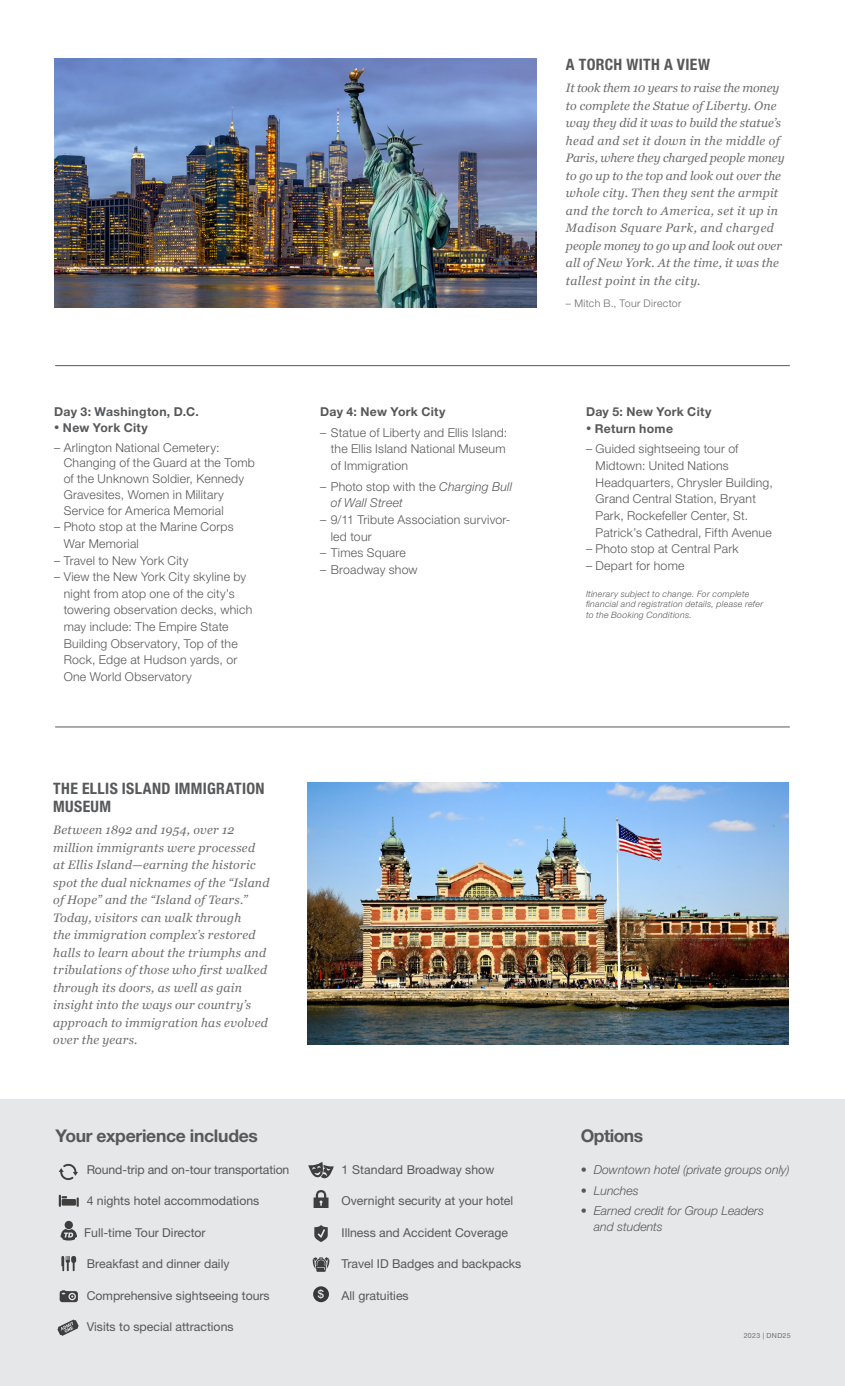
<style>
.page{position:relative;width:845px;height:1386px;background:#fff}
.page>*{position:absolute;margin:0;border:0;box-sizing:border-box;transform-origin:0 0}
._07_pfi_head{font:700 17.5px "Helvetica Neue LT Std";letter-spacing:-.015em;color:#57585a}
._07_pfi_text{font:700 17.5px "Helvetica Neue LT Std";letter-spacing:-.03em;color:#57585a}
.t1{font:700 condensed 15.75px/17.5px "Helvetica Neue LT Std";letter-spacing:.02em;color:#57585a}
.t2{font:italic 12.25px/17.5px "Georgia";letter-spacing:.02em;color:#6c6d70}
._07_tour_text_sites_bulleted{font:300 12.25px/16.6px "Helvetica Neue LT Std";letter-spacing:.02em;color:#57585a}
._07_pfi_text-2{font:12.25px "Helvetica Neue LT Std";color:#57585a}
._07_pfi_head-2{font:12.25px "Helvetica Neue LT Std";color:#57585a}
._07_pfi_text-3{font:italic 300 12.25px/15.8px "Helvetica Neue LT Std";color:#57585a}
._07_tour_text_sites_bulleted-2{font:700 12.25px "Helvetica Neue LT Std";letter-spacing:.025em;color:#57585a}
._07_tour_text_sites_bulleted-3{font:italic 300 12.25px/16.6px "Helvetica Neue LT Std";letter-spacing:.015em;color:#57585a}
.t3{font:500 11.2px "Helvetica Neue LT Std";color:#fff}
.t4{font:300 10.5px "Helvetica Neue LT Std";letter-spacing:.035em;color:#6c6d70}
._07_tour_text_sites_bulleted-4{font:italic 300 8.75px/10.5px "Helvetica Neue LT Std";letter-spacing:.03em;color:#57585a}
.t5{font:7px "Helvetica Neue LT Std";letter-spacing:.05em;color:#6c6d70}
.s1{font-size:10.5px}
.s2{font-style:normal}
</style>
<div class="page">
<hr style="left:55px;top:365px;width:734px;height:1px;background:#57585a">
<hr style="left:55px;top:727px;width:734px;height:1px;background:#57585a">
<img style="left:54px;top:58px;width:482px;height:249px">
<div style="left:0;top:1099px;width:844px;height:287px;background:#e6e7e9"></div>
<img style="left:307px;top:782px;width:481px;height:262px">
<svg style="left:59px;top:1164px;width:19px;height:16px"></svg>
<div style="left:62px;top:1199px;width:14px;height:7px;background:#3e3e3f"></div>
<svg style="left:59px;top:1195px;width:8px;height:12px"></svg>
<svg style="left:77px;top:1198px;width:2px;height:9px"></svg>
<div style="left:65px;top:1221px;width:8px;height:8px;background:#3e3e3f;border-radius:50%"></div>
<svg style="left:60px;top:1229px;width:17px;height:12px"></svg>
<svg style="left:61px;top:1256px;width:15px;height:15px"></svg>
<svg style="left:60px;top:1290px;width:18px;height:12px"></svg>
<svg style="left:313px;top:1190px;width:15px;height:18px"></svg>
<svg style="left:312px;top:1257px;width:17px;height:15px"></svg>
<svg style="left:313px;top:1286px;width:16px;height:16px"></svg>
<svg style="left:57px;top:1319px;width:22px;height:17px"></svg>
<svg style="left:308px;top:1162px;width:25px;height:17px"></svg>
<svg style="left:314px;top:1225px;width:13px;height:17px"></svg>
<p class="_07_tour_text_sites_bulleted-2" style="left:54px;top:404px;width:146px">Day 3: Washington, D.C.</p>
<p class="_07_tour_text_sites_bulleted-2" style="left:54px;top:420px;width:95px"><span class="s1">•</span> New York City</p>
<p class="_07_tour_text_sites_bulleted" style="left:64px;top:439px;width:193px;line-height:15.8px;text-indent:-10px">– Arlington National Cemetery:<br>Changing of the Guard at the Tomb of the Unknown Soldier, Kennedy<br>Gravesites, Women in Military<br>Service for America Memorial</p>
<p class="_07_tour_text_sites_bulleted" style="left:64px;top:518px;width:171px;text-indent:-10px">– Photo stop at the Marine Corps<br>War Memorial</p>
<p class="_07_tour_text_sites_bulleted" style="left:54px;top:552px;width:136px">– Travel to New York City</p>
<p class="_07_tour_text_sites_bulleted" style="left:64px;top:568px;width:190px;text-indent:-10px">– View the New York City skyline by night from atop one of the city’s towering observation decks, which may include: The Empire State<br>Building Observatory, Top of the<br>Rock, Edge at Hudson yards, or<br>One World Observatory</p>
<p class="_07_tour_text_sites_bulleted-2" style="left:320px;top:404px;width:127px">Day 4: New York City</p>
<p class="_07_tour_text_sites_bulleted" style="left:331px;top:424px;width:178px;text-indent:-11px">– Statue of Liberty and Ellis Island: the Ellis Island National Museum of Immigration</p>
<p class="_07_tour_text_sites_bulleted-3" style="left:331px;top:478px;width:183px;text-indent:-11px"><span class="s2">– Photo stop with the</span> Charging Bull of Wall Street</p>
<p class="_07_tour_text_sites_bulleted" style="left:331px;top:511px;width:181px;text-indent:-11px">– 9/11 Tribute Association survivor&shy;led tour</p>
<p class="_07_tour_text_sites_bulleted" style="left:320px;top:544px;width:87px">– Times Square</p>
<p class="_07_tour_text_sites_bulleted" style="left:320px;top:561px;width:99px">– Broadway show</p>
<p class="t1" style="left:53px;top:780px;width:213px">THE ELLIS ISLAND IMMIGRATION<br>MUSEUM</p>
<p class="t2" style="left:53px;top:821px;width:217px">Between 1892 and 1954, over 12 million immigrants were processed at Ellis Island—earning the historic spot the dual nicknames of the “Island of Hope” and the “Island of Tears.” Today, visitors can walk through<br>the immigration complex’s restored halls to learn about the triumphs and tribulations of those who first walked through its doors, as well as gain insight into the ways our country’s approach to immigration has evolved over the years.</p>
<p class="_07_pfi_head" style="left:55px;top:1125px;width:204px">Your experience includes</p>
<p class="_07_pfi_head-2" style="left:87px;top:1162px;width:204px">Round-trip and on-tour transportation</p>
<p class="_07_pfi_head-2" style="left:87px;top:1194px;width:174px">4 nights hotel accommodations</p>
<p class="_07_pfi_head-2" style="left:84px;top:1225px;width:123px">Full-time Tour Director</p>
<p class="_07_pfi_text-2" style="left:87px;top:1257px;width:144px">Breakfast and dinner daily</p>
<p class="_07_pfi_text-2" style="left:87px;top:1288px;width:184px">Comprehensive sightseeing tours</p>
<p class="_07_pfi_text-2" style="left:87px;top:1320px;width:148px">Visits to special attractions</p>
<p class="_07_pfi_text-2" style="left:341px;top:1162px;width:154px">1 Standard Broadway show</p>
<p class="_07_pfi_text-2" style="left:341px;top:1194px;width:173px">Overnight security at your hotel</p>
<p class="_07_pfi_text-2" style="left:341px;top:1225px;width:168px">Illness and Accident Coverage</p>
<p class="_07_pfi_text-2" style="left:341px;top:1257px;width:181px">Travel ID Badges and backpacks</p>
<p class="t3" style="left:318px;top:1288px;width:8px">$</p>
<p class="_07_pfi_text-2" style="left:341px;top:1288px;width:69px">All gratuities</p>
<p class="t1" style="left:565px;top:55px;width:145px">A TORCH WITH A VIEW</p>
<p class="t2" style="left:565px;top:79px;width:220px">It took them 10 years to raise the money to complete the Statue of Liberty. One way they did it was to build the statue’s head and set it down in the middle of Paris, where they charged people money to go up to the top and look out over the whole city. Then they sent the armpit and the torch to America, set it up in Madison Square Park, and charged people money to go up and look out over all of New York. At the time, it was the tallest point in the city.</p>
<p class="t4" style="left:565px;top:297px;width:117px">– Mitch B., Tour Director</p>
<p class="_07_tour_text_sites_bulleted-2" style="left:585px;top:404px;width:127px">Day 5: New York City</p>
<p class="_07_tour_text_sites_bulleted-2" style="left:585px;top:421px;width:88px"><span class="s1">•</span> Return home</p>
<p class="_07_tour_text_sites_bulleted" style="left:595px;top:440px;width:179px;text-indent:-10px">– Guided sightseeing tour of<br>Midtown: United Nations<br>Headquarters, Chrysler Building,<br>Grand Central Station, Bryant<br>Park, Rockefeller Center, St.<br>Patrick’s Cathedral, Fifth Avenue</p>
<p class="_07_tour_text_sites_bulleted" style="left:585px;top:540px;width:154px">– Photo stop at Central Park</p>
<p class="_07_tour_text_sites_bulleted" style="left:585px;top:557px;width:100px">– Depart for home</p>
<p class="_07_tour_text_sites_bulleted-4" style="left:585px;top:588px;width:178px">Itinerary subject to change. For complete financial and registration details, please refer to the Booking Conditions.</p>
<p class="_07_pfi_text" style="left:580px;top:1125px;width:64px">Options</p>
<p class="_07_pfi_text-3" style="left:580px;top:1161px;width:210px">• Downtown hotel (private groups only)</p>
<p class="_07_pfi_text-3" style="left:580px;top:1182px;width:59px">• Lunches</p>
<p class="_07_pfi_text-3" style="left:593px;top:1203px;width:171px;text-indent:-13px">• Earned credit for Group Leaders and students</p>
<p class="t5" style="left:743px;top:1332px;width:48px">2023 | DND25</p>
</div>
